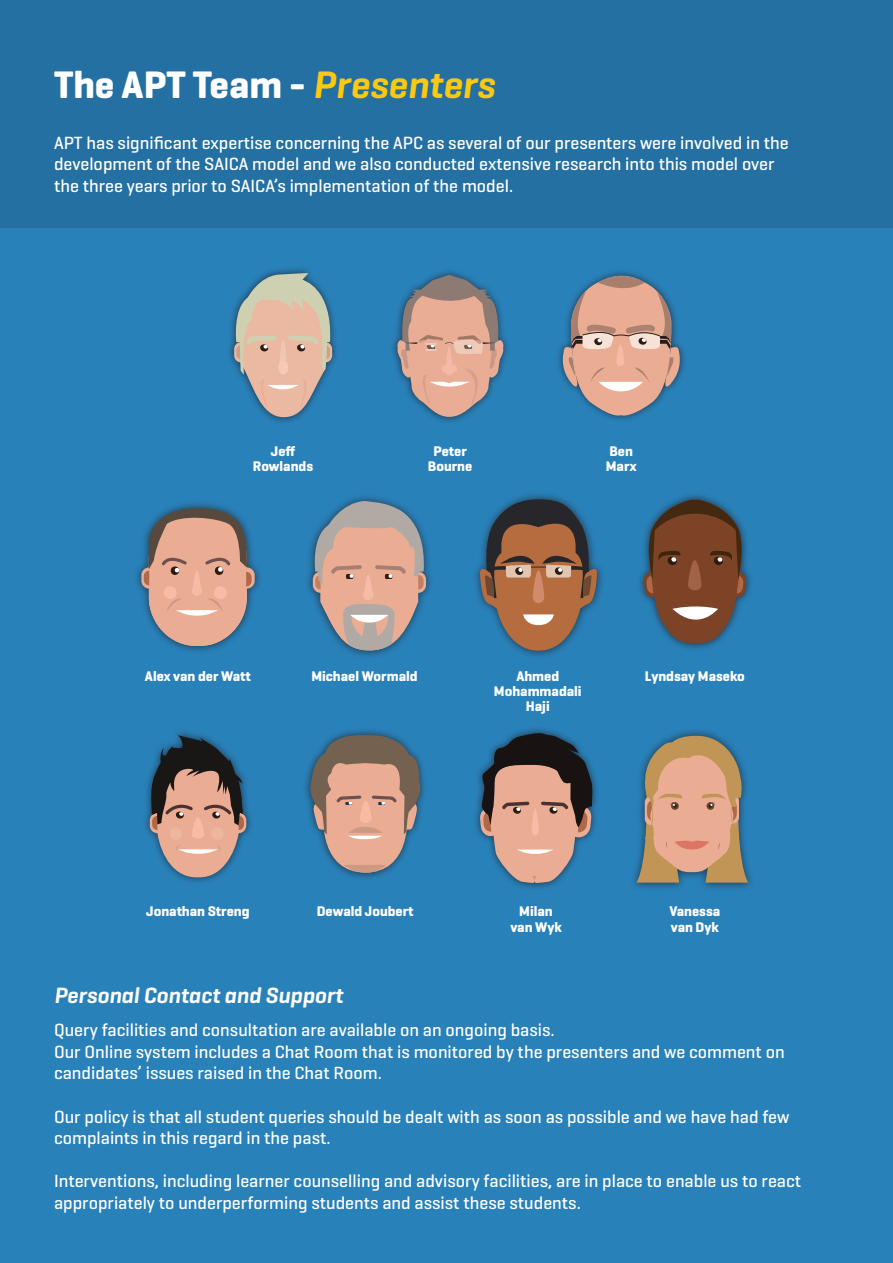
<style>
.page{position:relative;width:893px;height:1263px;background:#fff}
.page>*{position:absolute;margin:0;border:0;box-sizing:border-box;transform-origin:0 0}
.t1{font:700 39px "Geogrotesque";color:#fff}
.t2{font:italic 600 22.5px "Geogrotesque";color:#fff}
.t3{font:500 18px/21.6px "Geogrotesque";color:#fff}
.t4{font:700 14.25px/15px "Geogrotesque";color:#fff;text-align:center}
.s1{font-weight:600;font-style:italic;color:#fcc811}
</style>
<div class="page">
<div style="left:0;top:206px;width:893px;height:1057px;background:#2981ba"></div>
<div style="left:0;top:0;width:893px;height:227px;background:#2470a2"></div>
<div style="left:390px;top:267px;width:121px;height:158px;background:#231f20;opacity:.75"></div>
<svg style="left:396px;top:275px;width:108px;height:142px"></svg>
<div style="left:227px;top:266px;width:113px;height:159px;background:#231f20;opacity:.75"></div>
<svg style="left:232px;top:273px;width:103px;height:144px"></svg>
<div style="left:555px;top:268px;width:132px;height:155px;background:#231f20;opacity:.75"></div>
<svg style="left:561px;top:276px;width:121px;height:143px"></svg>
<div style="left:471px;top:491px;width:135px;height:168px;background:#231f20;opacity:.75"></div>
<svg style="left:480px;top:499px;width:117px;height:152px"></svg>
<svg style="left:533px;top:570px;width:11px;height:33px"></svg>
<div style="left:304px;top:493px;width:131px;height:166px;background:#231f20;opacity:.75"></div>
<svg style="left:320px;top:515px;width:98px;height:135px;fill:#eaad94"></svg>
<div style="left:313px;top:572px;width:15px;height:21px;background:#eaad94;border-radius:8px"></div>
<div style="left:410px;top:572px;width:16px;height:21px;background:#eaad94;border-radius:8px"></div>
<div style="left:364px;top:575px;width:8px;height:22px;background:#f7bba6;border-radius:4px"></div>
<div style="left:363px;top:590px;width:11px;height:10px;background:#f4bca5;border-radius:50%"></div>
<svg style="left:338px;top:601px;width:57px;height:56px"></svg>
<svg style="left:311px;top:501px;width:119px;height:89px"></svg>
<div style="left:636px;top:492px;width:117px;height:160px;background:#231f20;opacity:.75"></div>
<svg style="left:643px;top:499px;width:103px;height:145px"></svg>
<div style="left:133px;top:499px;width:130px;height:156px;background:#231f20;opacity:.75"></div>
<svg style="left:239px;top:567px;width:16px;height:22px"></svg>
<div style="left:149px;top:511px;width:98px;height:135px;background:#eaad94;border-radius:47px"></div>
<svg style="left:141px;top:567px;width:16px;height:22px"></svg>
<div style="left:193px;top:571px;width:8px;height:22px;background:#f7bba6;border-radius:4px"></div>
<div style="left:192px;top:585px;width:10px;height:11px;background:#f4bca5;border-radius:50%"></div>
<svg style="left:144px;top:508px;width:108px;height:78px"></svg>
<svg style="left:167px;top:598px;width:56px;height:18px"></svg>
<div style="left:214px;top:586px;width:13px;height:13px;background:#f7bba6;border-radius:50%"></div>
<div style="left:164px;top:586px;width:13px;height:13px;background:#f7bba6;border-radius:50%"></div>
<div style="left:142px;top:728px;width:112px;height:157px;background:#231f20;opacity:.75"></div>
<div style="left:231px;top:813px;width:15px;height:20px;background:#eaad94;border-radius:8px"></div>
<svg style="left:149px;top:735px;width:95px;height:142px"></svg>
<div style="left:211px;top:827px;width:12px;height:13px;background:#edb69d;border-radius:50%"></div>
<div style="left:170px;top:827px;width:12px;height:13px;background:#edb69d;border-radius:50%"></div>
<div style="left:303px;top:727px;width:125px;height:154px;background:#231f20;opacity:.75"></div>
<svg style="left:308px;top:735px;width:115px;height:138px"></svg>
<div style="left:473px;top:726px;width:127px;height:165px;background:#231f20;opacity:.75"></div>
<svg style="left:480px;top:732px;width:113px;height:152px"></svg>
<div style="left:629px;top:727px;width:127px;height:164px;background:#231f20;opacity:.75"></div>
<svg style="left:636px;top:736px;width:112px;height:146px"></svg>
<h1 class="t1" style="left:54px;top:60px;width:442px">The APT Team - <span class="s1">Presenters</span></h1>
<p class="t3" style="left:54px;top:131px;width:736px">APT has significant expertise concerning the APC as several of our presenters were involved in the development of the SAICA model and we also conducted extensive research into this model over the three years prior to SAICA’s implementation of the model.</p>
<p class="t4" style="left:253px;top:444px;width:62px">Jeff<br>Rowlands</p>
<p class="t4" style="left:606px;top:444px;width:32px;text-align:left">Ben<br>Marx</p>
<p class="t4" style="left:428px;top:444px;width:46px">Peter<br>Bourne</p>
<p class="t4" style="left:145px;top:668px;width:107px">Alex van der Watt</p>
<p class="t4" style="left:311px;top:668px;width:108px">Michael Wormald</p>
<p class="t4" style="left:645px;top:668px;width:102px">Lyndsay Maseko</p>
<p class="t4" style="left:494px;top:668px;width:89px">Ahmed<br>Mohammadali<br>Haji</p>
<p class="t4" style="left:146px;top:904px;width:105px">Jonathan Streng</p>
<p class="t4" style="left:317px;top:904px;width:98px">Dewald Joubert</p>
<p class="t4" style="left:510px;top:904px;width:53px">Milan van Wyk</p>
<p class="t4" style="left:669px;top:904px;width:52px;text-align:left">Vanessa van Dyk</p>
<p class="t2" style="left:54px;top:982px;width:290px">Personal Contact and Support</p>
<p class="t3" style="left:54px;top:1019px;width:732px">Query facilities and consultation are available on an ongoing basis.<br>Our Online system includes a Chat Room that is monitored by the presenters and we comment on candidates’ issues raised in the Chat Room.</p>
<p class="t3" style="left:54px;top:1105px;width:737px">Our policy is that all student queries should be dealt with as soon as possible and we have had few complaints in this regard in the past.</p>
<p class="t3" style="left:54px;top:1170px;width:749px">Interventions, including learner counselling and advisory facilities, are in place to enable us to react appropriately to underperforming students and assist these students.</p>
</div>
